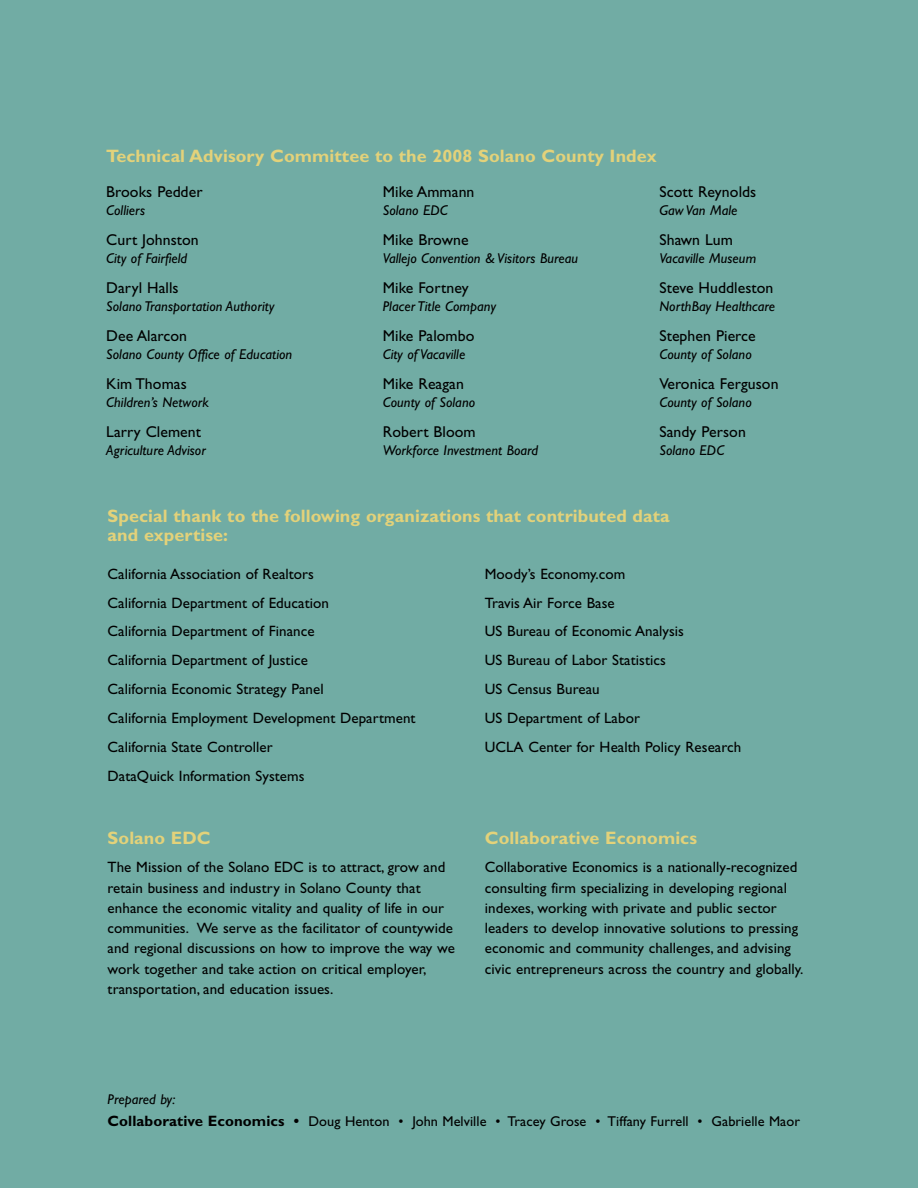
<style>
.page{position:relative;width:918px;height:1188px;background:#71aca4}
.page>*{position:absolute;margin:0;border:0;box-sizing:border-box;transform-origin:0 0}
.t1{font:700 18px/19.5px "Gill Sans";letter-spacing:.005em;color:#e3d27a}
.t2{font:15.75px "Gill Sans";letter-spacing:.005em;color:#000}
.t3{font:15px/29px "Gill Sans";letter-spacing:.005em;color:#000}
.t4{font:italic 14.25px "Gill Sans";letter-spacing:.005em;color:#000}
.t5{font:14.25px/21.8px "Gill Sans";letter-spacing:.005em;color:#000}
.s1{font-style:italic}
.s2{font-weight:700;font-size:15px}
</style>
<div class="page">
<p class="t1" style="left:106px;top:146px;width:552px">Technical Advisory Committee to the 2008 Solano County Index</p>
<p class="t2" style="left:106px;top:182px;width:98px">Brooks Pedder</p>
<p class="t4" style="left:106px;top:202px;width:40px">Colliers</p>
<p class="t2" style="left:106px;top:231px;width:94px">Curt Johnston</p>
<p class="t4" style="left:106px;top:250px;width:83px">City of Fairfield</p>
<p class="t2" style="left:106px;top:279px;width:74px">Daryl Halls</p>
<p class="t4" style="left:106px;top:298px;width:170px">Solano Transportation Authority</p>
<p class="t2" style="left:106px;top:327px;width:82px">Dee Alarcon</p>
<p class="t4" style="left:106px;top:346px;width:188px">Solano County Office of Education</p>
<p class="t2" style="left:106px;top:375px;width:82px">Kim Thomas</p>
<p class="t4" style="left:106px;top:394px;width:104px">Children’s Network</p>
<p class="t2" style="left:106px;top:423px;width:96px">Larry Clement</p>
<p class="t4" style="left:106px;top:442px;width:101px">Agriculture Advisor</p>
<p class="t2" style="left:383px;top:182px;width:93px">Mike Ammann</p>
<p class="t4" style="left:383px;top:202px;width:66px">Solano EDC</p>
<p class="t2" style="left:383px;top:231px;width:87px">Mike Browne</p>
<p class="t4" style="left:383px;top:250px;width:197px">Vallejo Convention &amp; Visitors Bureau</p>
<p class="t2" style="left:383px;top:279px;width:87px">Mike Fortney</p>
<p class="t4" style="left:383px;top:298px;width:115px">Placer Title Company</p>
<p class="t2" style="left:383px;top:327px;width:93px">Mike Palombo</p>
<p class="t4" style="left:383px;top:346px;width:84px">City of Vacaville</p>
<p class="t2" style="left:383px;top:375px;width:83px">Mike Reagan</p>
<p class="t4" style="left:383px;top:394px;width:94px">County of Solano</p>
<p class="t2" style="left:383px;top:423px;width:94px">Robert Bloom</p>
<p class="t4" style="left:383px;top:442px;width:157px">Workforce Investment Board</p>
<p class="t2" style="left:659px;top:182px;width:98px">Scott Reynolds</p>
<p class="t4" style="left:659px;top:202px;width:80px">Gaw Van Male</p>
<p class="t2" style="left:659px;top:231px;width:75px">Shawn Lum</p>
<p class="t4" style="left:659px;top:250px;width:98px">Vacaville Museum</p>
<p class="t2" style="left:659px;top:279px;width:116px">Steve Huddleston</p>
<p class="t4" style="left:659px;top:298px;width:117px">NorthBay Healthcare</p>
<p class="t2" style="left:659px;top:327px;width:98px">Stephen Pierce</p>
<p class="t4" style="left:659px;top:346px;width:94px">County of Solano</p>
<p class="t2" style="left:659px;top:375px;width:121px">Veronica Ferguson</p>
<p class="t4" style="left:659px;top:394px;width:94px">County of Solano</p>
<p class="t2" style="left:659px;top:423px;width:88px">Sandy Person</p>
<p class="t4" style="left:659px;top:442px;width:66px">Solano EDC</p>
<p class="t1" style="left:108px;top:506px;width:564px">Special thank to the following organizations that contributed data and expertise:</p>
<p class="t3" style="left:108px;top:559px;width:310px">California Association of Realtors<br>California Department of Education<br>California Department of Finance<br>California Department of Justice<br>California Economic Strategy Panel<br>California Employment Development Department California State Controller<br>DataQuick Information Systems</p>
<p class="t3" style="left:485px;top:559px;width:258px">Moody’s Economy.com<br>Travis Air Force Base<br>US Bureau of Economic Analysis<br>US Bureau of Labor Statistics<br>US Census Bureau<br>US Department of Labor<br>UCLA Center for Health Policy Research</p>
<p class="t1" style="left:108px;top:828px;width:105px">Solano EDC</p>
<p class="t3" style="left:108px;top:857px;width:349px;line-height:20.2px">The Mission of the Solano EDC is to attract, grow and retain business and industry in Solano County that enhance the economic vitality and quality of life in our communities. We serve as the facilitator of countywide and regional discussions on how to improve the way we work together and take action on critical employer, transportation, and education issues.</p>
<p class="t1" style="left:485px;top:828px;width:214px">Collaborative Economics</p>
<p class="t3" style="left:485px;top:857px;width:320px;line-height:20.2px">Collaborative Economics is a nationally-recognized consulting firm specializing in developing regional indexes, working with private and public sector leaders to develop innovative solutions to pressing economic and community challenges, and advising civic entrepreneurs across the country and globally.</p>
<p class="t5" style="left:108px;top:1089px;width:694px"><span class="s1">Prepared by:<br></span><span class="s2">Collaborative Economics •</span> Doug Henton • John Melville • Tracey Grose • Tiffany Furrell • Gabrielle Maor</p>
</div>
